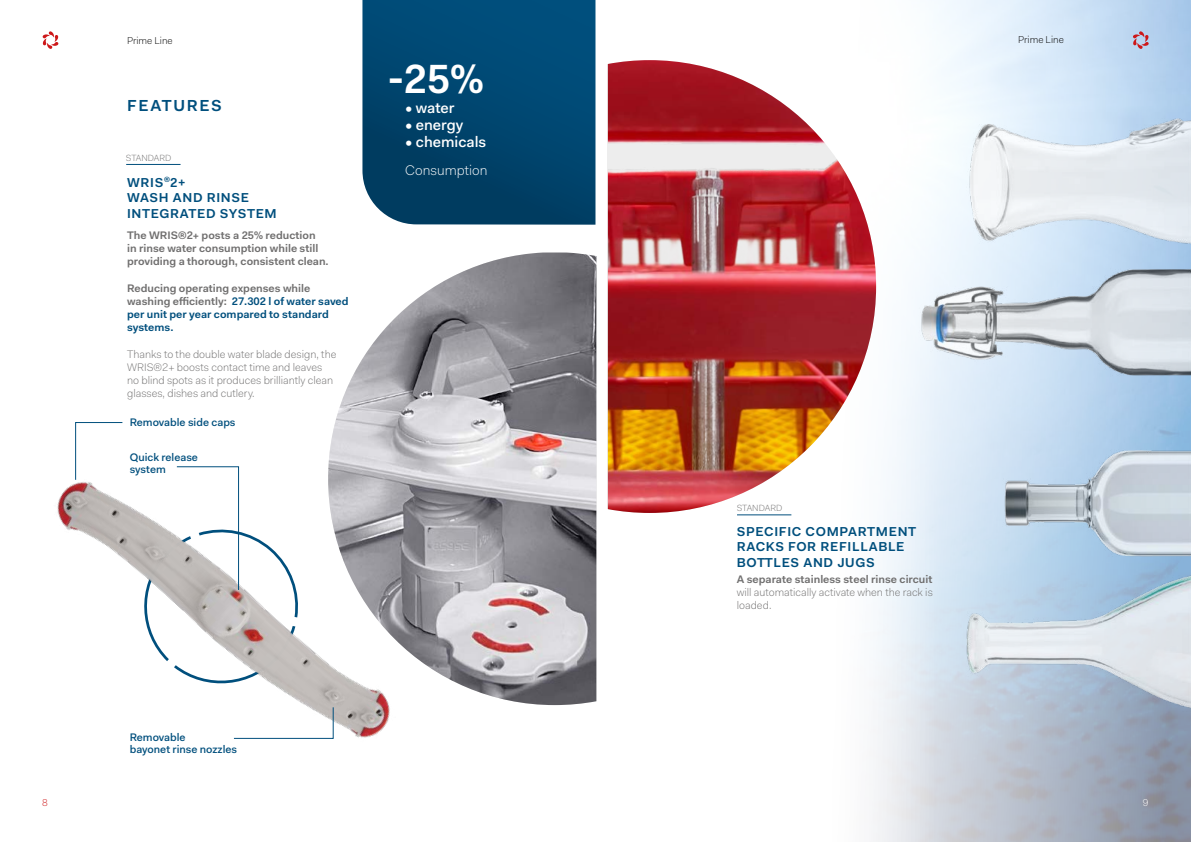
<style>
.page{position:relative;width:1191px;height:842px;background:#fff}
.page>*{position:absolute;margin:0;border:0;box-sizing:border-box;transform-origin:0 0}
.t1{font:600 40.9px "Fakt Pro";color:#fff}
.t2{font:600 16px "Fakt Pro";letter-spacing:.1em;color:#004f7d}
.t3{font:500 15.1px "Fakt Pro";color:#fff}
.t4{font:300 14px "Fakt Pro";color:#fff}
.t5{font:600 13px/15.6px "Fakt Pro";letter-spacing:.05em;color:#004f7d}
.t6{font:300 11px/13.2px "Fakt Pro";color:#706f6f}
.t7{font:600 11px/13.2px "Fakt Pro";color:#706f6f}
.t8{font:600 11px/13.2px "Fakt Pro";color:#004f7d}
.t9{font:500 11px/12px "Fakt Pro";color:#004f7d}
.t10{font:300 10px "Fakt Pro";color:#000}
.t11{font:300 10px "Fakt Pro";color:#cd1719}
.t12{font:300 10px "Fakt Pro";color:#fff}
.t13{font:300 9px "Fakt Pro";color:#706f6f}
.s1{color:#706f6f}
</style>
<div class="page">
<img style="left:737px;top:0;width:454px;height:842px">
<svg style="left:362px;top:0;width:233px;height:225px;background:#044870"></svg>
<img style="left:608px;top:60px;width:268px;height:453px">
<img style="left:339px;top:253px;width:257px;height:452px">
<img style="left:57px;top:409px;width:380px;height:330px">
<svg style="left:75px;top:422px;width:48px;height:58px"></svg>
<svg style="left:136px;top:466px;width:165px;height:226px"></svg>
<svg style="left:234px;top:707px;width:99px;height:32px"></svg>
<img style="left:906px;top:107px;width:285px;height:617px">
<hr style="left:126px;top:164px;width:54px;height:1px;background:#004f7d">
<hr style="left:737px;top:514px;width:54px;height:1px;background:#004f7d">
<svg style="left:43px;top:31px;width:15px;height:18px"></svg>
<svg style="left:1133px;top:31px;width:15px;height:18px"></svg>
<p class="t11" style="left:42px;top:796px;width:7px">8</p>
<p class="t10" style="left:127px;top:34px;width:47px">Prime Line</p>
<p class="t10" style="left:1018px;top:33px;width:47px">Prime Line</p>
<h2 class="t2" style="left:127px;top:95px;width:96px">FEATURES</h2>
<p class="t13" style="left:126px;top:151px;width:47px">STANDARD</p>
<p class="t5" style="left:127px;top:174px;width:151px">WRIS<sup>®</sup>2+<br>WASH AND RINSE<br>INTEGRATED SYSTEM</p>
<p class="t7" style="left:127px;top:229px;width:203px">The WRIS®2+ posts a 25% reduction<br>in rinse water consumption while still providing a thorough, consistent clean.</p>
<p class="t8" style="left:127px;top:281px;width:223px"><span class="s1">Reducing operating expenses while washing efficiently:</span> 27.302 l of water saved per unit per year compared to standard systems.</p>
<p class="t6" style="left:127px;top:347px;width:211px">Thanks to the double water blade design, the WRIS®2+ boosts contact time and leaves no blind spots as it produces brilliantly clean glasses, dishes and cutlery.</p>
<p class="t9" style="left:130px;top:416px;width:107px">Removable side caps</p>
<p class="t9" style="left:130px;top:451px;width:70px">Quick release system</p>
<h1 class="t1" style="left:388px;top:52px;width:97px">-25%</h1>
<h3 class="t3" style="left:405px;top:97px;width:51px">• water</h3>
<h3 class="t3" style="left:405px;top:114px;width:60px">• energy</h3>
<h3 class="t3" style="left:405px;top:131px;width:83px">• chemicals</h3>
<p class="t4" style="left:405px;top:161px;width:84px">Consumption</p>
<p class="t9" style="left:130px;top:731px;width:109px">Removable<br>bayonet rinse nozzles</p>
<p class="t13" style="left:737px;top:502px;width:47px">STANDARD</p>
<p class="t5" style="left:737px;top:523px;width:181px">SPECIFIC COMPARTMENT<br>RACKS FOR REFILLABLE<br>BOTTLES AND JUGS</p>
<p class="t7" style="left:737px;top:573px;width:197px">A separate stainless steel rinse circuit</p>
<p class="t6" style="left:737px;top:586px;width:197px">will automatically activate when the rack is loaded.</p>
<p class="t12" style="left:1142px;top:796px;width:7px">9</p>
</div>
